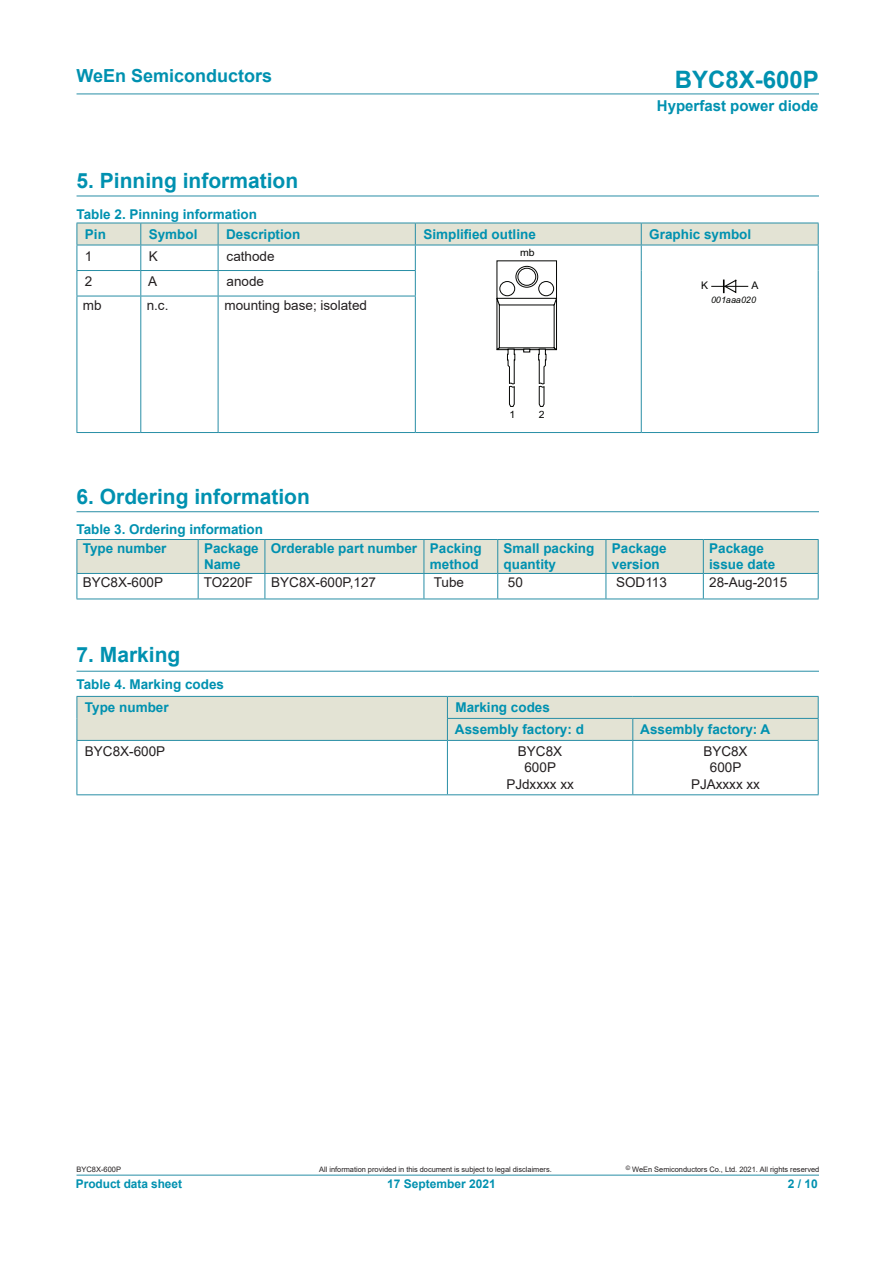
<style>
.page{position:relative;width:893px;height:1263px;background:#fff}
.page>*{position:absolute;margin:0;border:0;box-sizing:border-box;transform-origin:0 0}
.t1{font:700 24px "Arial";color:#0091b0}
.DS1{font:700 21px "Arial";color:#0091b0}
.t2{font:700 18px "Arial";color:#0091b0}
.t3{font:700 15px "Arial";color:#0091b0}
.t4{font:700 13.5px "Arial";color:#0091b0}
.t5{font:13.5px "Arial";color:#231f20}
.t6{font:700 12px "Arial";color:#0091b0}
.t7{font:10.5px "Arial";color:#040503}
.t8{font:10.05px "Arial";color:#040503;scale:1.05 1}
.t9{font:italic 9px "Arial";color:#040503}
.t10{font:7.5px "Arial";letter-spacing:-.005em;color:#231f20}
</style>
<div class="page">
<hr style="left:77px;top:94px;width:742px;height:1px;background:#288ea6">
<hr style="left:77px;top:1175px;width:742px;height:1px;background:#288ea6">
<hr style="left:77px;top:196px;width:742px;height:1px;background:#288ea6">
<hr style="left:77px;top:511px;width:742px;height:1px;background:#288ea6">
<hr style="left:641px;top:296px;width:1px;height:136px;background:#288ea6">
<hr style="left:818px;top:296px;width:1px;height:136px;background:#288ea6">
<hr style="left:77px;top:296px;width:1px;height:136px;background:#288ea6">
<hr style="left:140px;top:296px;width:1px;height:136px;background:#288ea6">
<hr style="left:218px;top:296px;width:1px;height:136px;background:#288ea6">
<hr style="left:415px;top:296px;width:1px;height:136px;background:#288ea6">
<hr style="left:77px;top:432px;width:64px;height:1px;background:#288ea6">
<hr style="left:141px;top:432px;width:77px;height:1px;background:#288ea6">
<hr style="left:218px;top:432px;width:197px;height:1px;background:#288ea6">
<hr style="left:415px;top:432px;width:226px;height:1px;background:#288ea6">
<hr style="left:641px;top:432px;width:178px;height:1px;background:#288ea6">
<svg style="left:77px;top:223px;width:742px;height:184px"></svg>
<svg style="left:77px;top:539px;width:742px;height:60px"></svg>
<hr style="left:77px;top:599px;width:121px;height:1px;background:#288ea6">
<hr style="left:198px;top:599px;width:67px;height:1px;background:#288ea6">
<hr style="left:265px;top:599px;width:159px;height:1px;background:#288ea6">
<hr style="left:424px;top:599px;width:74px;height:1px;background:#288ea6">
<hr style="left:498px;top:599px;width:108px;height:1px;background:#288ea6">
<hr style="left:606px;top:599px;width:97px;height:1px;background:#288ea6">
<hr style="left:703px;top:599px;width:116px;height:1px;background:#288ea6">
<hr style="left:77px;top:671px;width:742px;height:1px;background:#288ea6">
<svg style="left:77px;top:696px;width:742px;height:99px"></svg>
<hr style="left:633px;top:740px;width:186px;height:1px;background:#288ea6">
<h3 class="t2" style="left:77px;top:63px;width:197px">WeEn Semiconductors</h3>
<h1 class="t1" style="left:675px;top:62px;width:146px">BYC8X-600P</h1>
<p class="t3" style="left:657px;top:95px;width:163px">Hyperfast power diode</p>
<p class="DS1" style="left:77px;top:166px;width:223px">5. Pinning information</p>
<p class="t4" style="left:77px;top:205px;width:182px">Table 2. Pinning information</p>
<p class="t4" style="left:85px;top:225px;width:23px">Pin</p>
<p class="t4" style="left:149px;top:225px;width:50px">Symbol</p>
<p class="t4" style="left:226px;top:225px;width:76px">Description</p>
<p class="t4" style="left:423px;top:225px;width:114px">Simplified outline</p>
<p class="t4" style="left:649px;top:225px;width:104px">Graphic symbol</p>
<p class="t5" style="left:85px;top:247px;width:9px">1</p>
<p class="t5" style="left:149px;top:247px;width:11px">K</p>
<p class="t5" style="left:227px;top:247px;width:50px">cathode</p>
<p class="t8" style="left:520px;top:246px;width:15px">mb</p>
<p class="t5" style="left:85px;top:272px;width:9px">2</p>
<p class="t5" style="left:148px;top:272px;width:11px">A</p>
<p class="t5" style="left:227px;top:272px;width:39px">anode</p>
<p class="t7" style="left:701px;top:278px;width:9px">K</p>
<p class="t5" style="left:83px;top:296px;width:20px">mb</p>
<p class="t5" style="left:147px;top:296px;width:23px">n.c.</p>
<p class="t5" style="left:224px;top:296px;width:144px">mounting base; isolated</p>
<p class="t7" style="left:751px;top:278px;width:9px">A</p>
<p class="t9" style="left:711px;top:294px;width:46px">001aaa020</p>
<p class="t8" style="left:509px;top:408px;width:7px">1</p>
<p class="t8" style="left:539px;top:408px;width:7px">2</p>
<p class="DS1" style="left:77px;top:482px;width:235px">6. Ordering information</p>
<p class="t4" style="left:77px;top:520px;width:188px">Table 3. Ordering information</p>
<p class="t4" style="left:83px;top:539px;width:85px">Type number</p>
<p class="t4" style="left:204px;top:539px;width:56px">Package</p>
<p class="t4" style="left:204px;top:555px;width:38px">Name</p>
<p class="t4" style="left:271px;top:539px;width:148px">Orderable part number</p>
<p class="t4" style="left:430px;top:539px;width:53px">Packing</p>
<p class="t4" style="left:430px;top:555px;width:50px">method</p>
<p class="t4" style="left:504px;top:539px;width:92px">Small packing</p>
<p class="t4" style="left:504px;top:555px;width:54px">quantity</p>
<p class="t4" style="left:612px;top:539px;width:56px">Package</p>
<p class="t4" style="left:612px;top:555px;width:50px">version</p>
<p class="t4" style="left:709px;top:539px;width:56px">Package</p>
<p class="t4" style="left:709px;top:555px;width:68px">issue date</p>
<p class="t5" style="left:83px;top:573px;width:82px">BYC8X-600P</p>
<p class="t5" style="left:204px;top:573px;width:51px">TO220F</p>
<p class="t5" style="left:271px;top:573px;width:106px">BYC8X-600P,127</p>
<p class="t5" style="left:434px;top:573px;width:32px">Tube</p>
<p class="t5" style="left:508px;top:573px;width:17px">50</p>
<p class="t5" style="left:616px;top:573px;width:52px">SOD113</p>
<p class="t5" style="left:709px;top:573px;width:80px">28-Aug-2015</p>
<p class="DS1" style="left:77px;top:640px;width:105px">7. Marking</p>
<p class="t4" style="left:77px;top:674px;width:149px">Table 4. Marking codes</p>
<p class="t4" style="left:85px;top:698px;width:85px">Type number</p>
<p class="t4" style="left:455px;top:698px;width:96px">Marking codes</p>
<p class="t4" style="left:455px;top:720px;width:131px">Assembly factory: d</p>
<p class="t4" style="left:640px;top:720px;width:132px">Assembly factory: A</p>
<p class="t5" style="left:85px;top:742px;width:82px">BYC8X-600P</p>
<p class="t5" style="left:518px;top:742px;width:46px">BYC8X</p>
<p class="t5" style="left:524px;top:758px;width:33px">600P</p>
<p class="t5" style="left:506px;top:775px;width:69px">PJdxxxx xx</p>
<p class="t5" style="left:703px;top:742px;width:46px">BYC8X</p>
<p class="t5" style="left:710px;top:758px;width:33px">600P</p>
<p class="t5" style="left:691px;top:775px;width:71px">PJAxxxx xx</p>
<p class="t10" style="left:77px;top:1164px;width:46px">BYC8X-600P</p>
<p class="t6" style="left:76px;top:1175px;width:108px">Product data sheet</p>
<p class="t10" style="left:319px;top:1164px;width:234px">All information provided in this document is subject to legal disclaimers.</p>
<p class="t10" style="left:626px;top:1164px;width:195px"><sup>©</sup> WeEn Semiconductors Co., Ltd. 2021. All rights reserved</p>
<p class="t6" style="left:387px;top:1175px;width:110px">17 September 2021</p>
<p class="t6" style="left:788px;top:1175px;width:32px">2 / 10</p>
</div>
